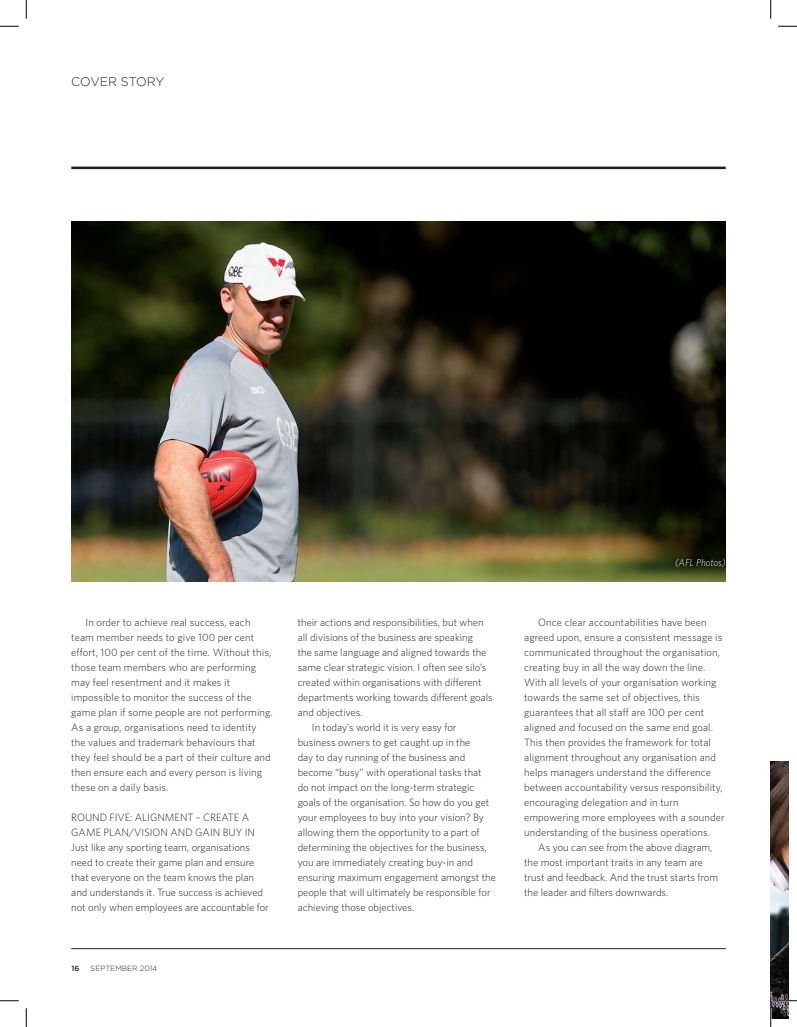
<style>
.page{position:relative;width:797px;height:1027px;background:#fff}
.page>*{position:absolute;margin:0;border:0;box-sizing:border-box;transform-origin:0 0}
.t1{font:300 12.5px "Gotham HTF";letter-spacing:-.015em;color:#231f20}
.t2{font:300 10.62px/15px "Whitney HTF";color:#231f20}
.t3{font:italic 300 10px "Whitney HTF";color:#fff}
.t4{font:300 7.5px "Gotham HTF";color:#231f20}
.t5{font:500 7.5px "Gotham HTF";color:#231f20}
</style>
<div class="page">
<hr style="left:71px;top:167px;width:654px;height:2px;background:#231f20">
<hr style="left:71px;top:948px;width:654px;height:1px;background:#231f20">
<img style="left:770px;top:762px;width:18px;height:256px">
<svg style="left:770px;top:761px;width:18px;height:1px"></svg>
<img style="left:71px;top:221px;width:654px;height:360px">
<svg style="left:0;top:25px;width:19px;height:2px"></svg>
<svg style="left:778px;top:25px;width:19px;height:2px"></svg>
<svg style="left:0;top:1000px;width:19px;height:1px"></svg>
<svg style="left:778px;top:1000px;width:19px;height:3px"></svg>
<svg style="left:25px;top:0;width:2px;height:19px"></svg>
<svg style="left:25px;top:1008px;width:2px;height:19px"></svg>
<svg style="left:770px;top:0;width:1px;height:19px"></svg>
<svg style="left:770px;top:1001px;width:1px;height:26px"></svg>
<p class="t1" style="left:71px;top:75px;width:95px">COVER STORY</p>
<p class="t2" style="left:71px;top:615px;width:203px;text-indent:14px">In order to achieve real success, each team member needs to give 100 per cent effort, 100 per cent of the time. Without this, those team members who are performing may feel resentment and it makes it impossible to monitor the success of the game plan if some people are not performing.<br>As a group, organisations need to identity the values and trademark behaviours that they feel should be a part of their culture and then ensure each and every person is living these on a daily basis.</p>
<p class="t2" style="left:71px;top:810px;width:199px">ROUND FIVE: ALIGNMENT – CREATE A GAME PLAN/VISION AND GAIN BUY IN Just like any sporting team, organisations need to create their game plan and ensure that everyone on the team knows the plan and understands it. True success is achieved not only when employees are accountable for</p>
<p class="t5" style="left:71px;top:964px;width:9px">16</p>
<p class="t4" style="left:91px;top:965px;width:68px">SEPTEMBER 2014</p>
<p class="t2" style="left:298px;top:615px;width:187px">their actions and responsibilities, but when</p>
<p class="t2" style="left:298px;top:630px;width:177px">all divisions of the business are speaking</p>
<p class="t2" style="left:298px;top:645px;width:190px">the same language and aligned towards the</p>
<p class="t2" style="left:298px;top:660px;width:190px">same clear strategic vision. I often see silo’s</p>
<p class="t2" style="left:298px;top:675px;width:185px">created within organisations with different</p>
<p class="t2" style="left:298px;top:690px;width:197px">departments working towards different goals</p>
<p class="t2" style="left:298px;top:705px;width:66px">and objectives.</p>
<p class="t2" style="left:312px;top:720px;width:146px">In today’s world it is very easy for</p>
<p class="t2" style="left:298px;top:735px;width:174px">business owners to get caught up in the</p>
<p class="t2" style="left:298px;top:750px;width:169px">day to day running of the business and</p>
<p class="t2" style="left:298px;top:765px;width:185px">become “busy” with operational tasks that</p>
<p class="t2" style="left:298px;top:780px;width:178px">do not impact on the long-term strategic</p>
<p class="t2" style="left:298px;top:795px;width:193px">goals of the organisation. So how do you get</p>
<p class="t2" style="left:298px;top:810px;width:188px">your employees to buy into your vision? By</p>
<p class="t2" style="left:298px;top:825px;width:183px">allowing them the opportunity to a part of</p>
<p class="t2" style="left:298px;top:840px;width:191px">determining the objectives for the business,</p>
<p class="t2" style="left:298px;top:855px;width:177px">you are immediately creating buy-in and</p>
<p class="t2" style="left:298px;top:870px;width:200px">ensuring maximum engagement amongst the</p>
<p class="t2" style="left:298px;top:885px;width:194px">people that will ultimately be responsible for</p>
<p class="t2" style="left:298px;top:900px;width:118px">achieving those objectives.</p>
<p class="t3" style="left:675px;top:557px;width:52px">(AFL Photos)</p>
<p class="t2" style="left:524px;top:615px;width:202px;text-indent:14px">Once clear accountabilities have been agreed upon, ensure a consistent message is communicated throughout the organisation, creating buy in all the way down the line.<br>With all levels of your organisation working towards the same set of objectives, this guarantees that all staff are 100 per cent aligned and focused on the same end goal.<br>This then provides the framework for total alignment throughout any organisation and helps managers understand the difference between accountability versus responsibility, encouraging delegation and in turn empowering more employees with a sounder understanding of the business operations.</p>
<p class="t2" style="left:524px;top:840px;width:196px;text-indent:14px">As you can see from the above diagram, the most important traits in any team are trust and feedback. And the trust starts from the leader and filters downwards.</p>
</div>
